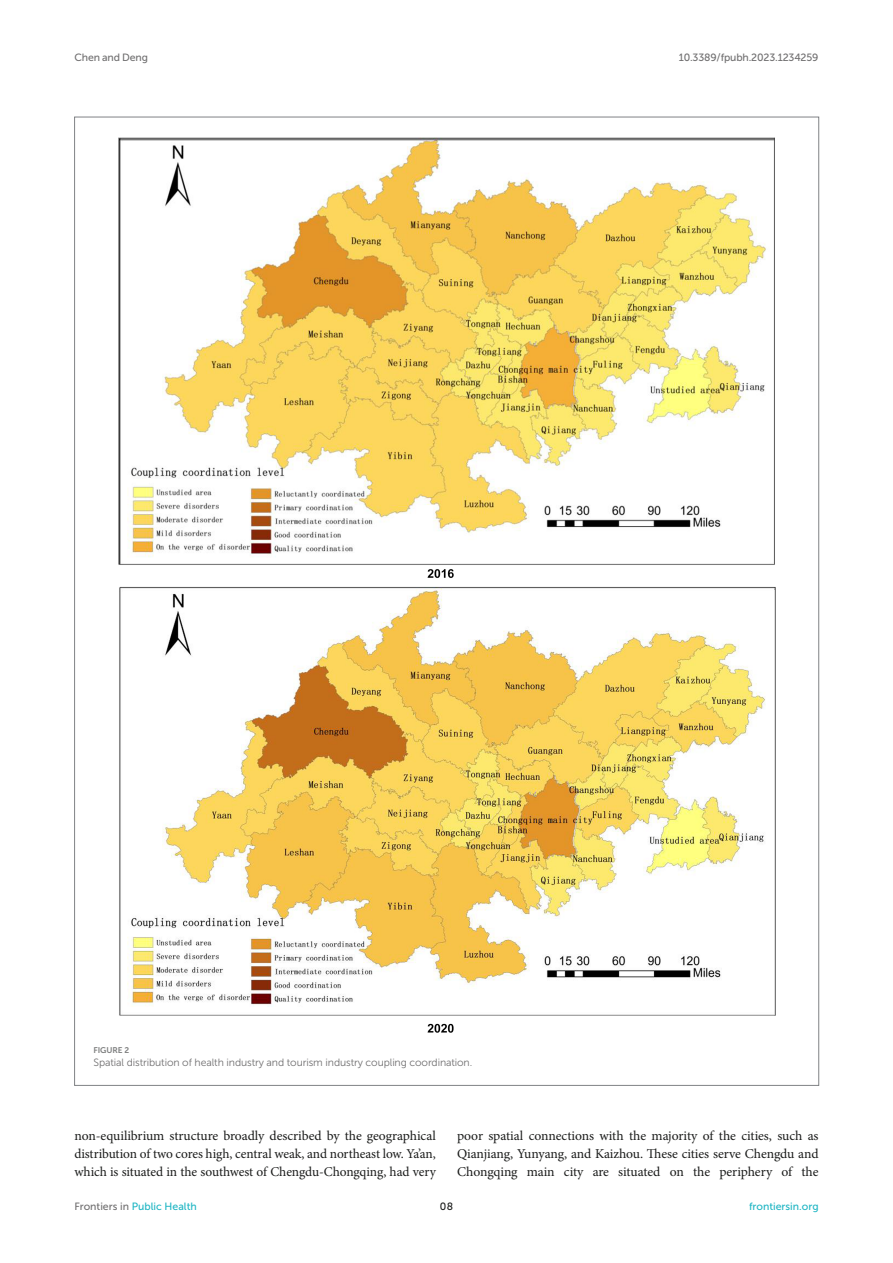
<style>
.page{position:relative;width:893px;height:1263px;background:#fff}
.page>*{position:absolute;margin:0;border:0;box-sizing:border-box;transform-origin:0 0}
.TEXT_FLUSH{font:13.5px/18px "Minion Pro";letter-spacing:-.01em;color:#1b1c1b;text-align:justify}
.FIG_LEG{font:10.5px "Museo Sans 300";letter-spacing:-.01em;color:#706f70}
.t1{font:10.5px "Museo Sans 500";color:#1db5c3}
.t2{font:10.5px "Museo Sans 500";letter-spacing:-.015em;color:#706f70}
.t3{font:10.5px "Museo Sans 500";color:#1b1c1b}
.FIG_HD{font:8.25px "Museo Sans 700";letter-spacing:-.01em;color:#7e7f7f}
.s1{color:#706f70}
</style>
<div class="page">
<img style="left:118px;top:137px;width:658px;height:896px">
<p class="t2" style="left:74px;top:51px;width:75px">Chen and Deng</p>
<p class="t2" style="left:679px;top:51px;width:141px">10.3389/fpubh.2023.1234259</p>
<p class="FIG_HD" style="left:94px;top:1045px;width:37px">FIGURE 2</p>
<p class="FIG_LEG" style="left:94px;top:1057px;width:380px">Spatial distribution of health industry and tourism industry coupling coordination.</p>
<p class="TEXT_FLUSH" style="left:74px;top:1127px;width:363px">non-equilibrium structure broadly described by the geographical distribution of two cores high, central weak, and northeast low. Ya’an, which is situated in the southwest of Chengdu-Chongqing, had very</p>
<p class="TEXT_FLUSH" style="left:457px;top:1127px;width:363px">poor spatial connections with the majority of the cities, such as Qianjiang, Yunyang, and Kaizhou. These cities serve Chengdu and Chongqing main city are situated on the periphery of the</p>
<p class="t1" style="left:74px;top:1200px;width:124px"><span class="s1">Frontiers in</span> Public Health</p>
<p class="t3" style="left:440px;top:1200px;width:15px">08</p>
<p class="t1" style="left:749px;top:1200px;width:71px">frontiersin.org</p>
</div>
